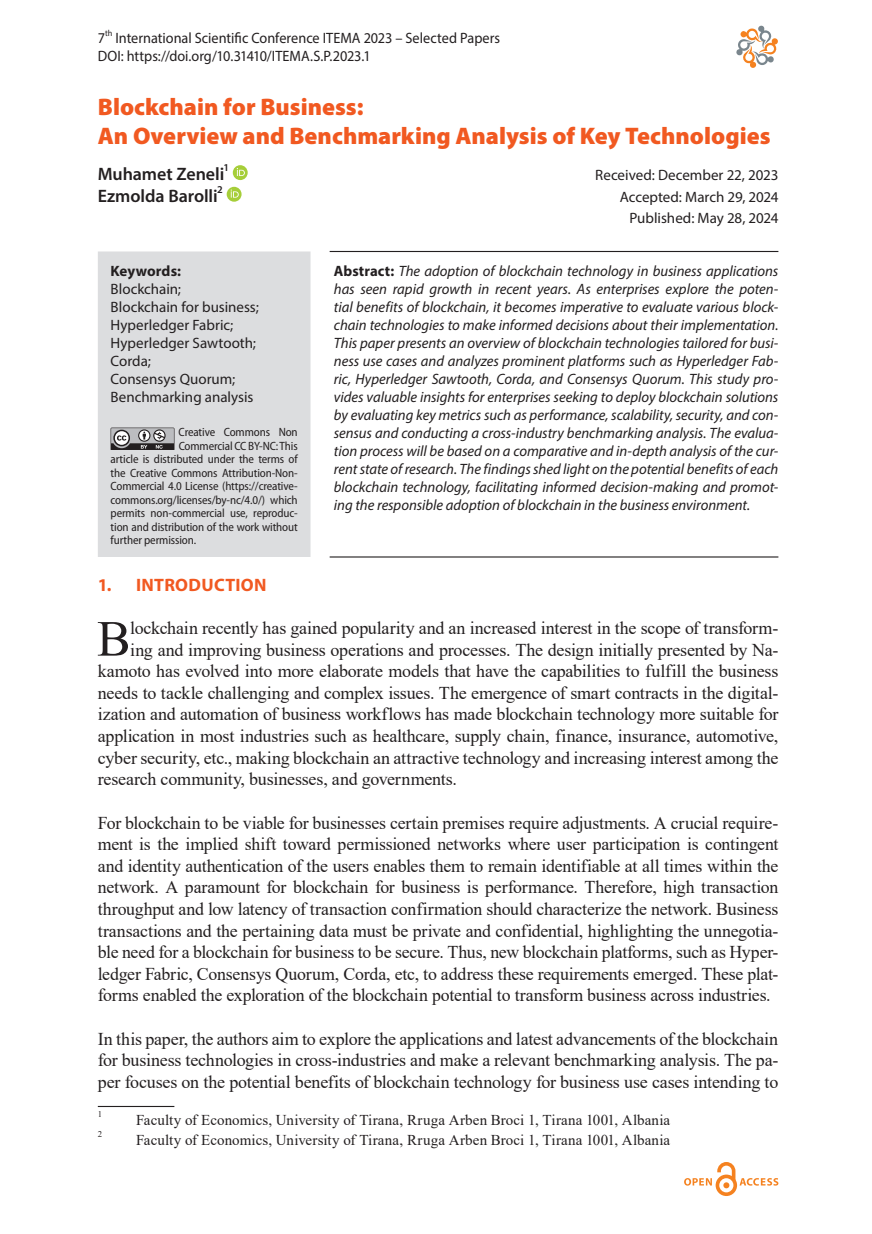
<style>
.page{position:relative;width:872px;height:1234px;background:#fff}
.page>*{position:absolute;margin:0;border:0;box-sizing:border-box;transform-origin:0 0}
.Normal_Prvi_pasus{font:50.55px "Times New Roman";color:#231f20}
.Naslov_1{font:900 24px/28.8px "Myriad Pro";color:#f15921}
.Normal_Prvi_pasus-2{font:18px/21.6px "Times New Roman";letter-spacing:-.01em;color:#231f20;text-align:justify}
.Autor{font:600 18px "Myriad Pro";letter-spacing:-.005em;color:#231f20}
.Naslov_2{font:700 18px "Myriad Pro";letter-spacing:.015em;color:#f15921}
.Abstract{font:italic 15px/18px "Myriad Pro";color:#231f20;text-align:justify}
.Fusnota_AUTOR{font:15px "Times New Roman";letter-spacing:.005em;color:#231f20}
.Keywords{font:15px "Myriad Pro";color:#231f20}
.Zaglavlje-1{font:15px "Myriad Pro";color:#231f20;scale:.95 1}
.Received{font:15px "Myriad Pro";letter-spacing:-.005em;color:#231f20}
.Keywords-2{font:700 15px "Myriad Pro";letter-spacing:.005em;color:#231f20}
.CCommons{font:semi-condensed 12px "Myriad Pro";letter-spacing:-.01em;color:#231f20}
.Autor-2{font:600 10.5px "Myriad Pro";color:#231f20}
.Zaglavlje-1-2{font:8.7px "Myriad Pro";color:#231f20;scale:.95 1}
.Fusnota_AUTOR-2{font:8.7px "Times New Roman";color:#231f20}
.s1{font-weight:700;font-style:normal}
</style>
<div class="page">
<svg style="left:684px;top:1162px;width:94px;height:33px"></svg>
<svg style="left:736px;top:26px;width:42px;height:42px"></svg>
<svg style="left:233px;top:165px;width:15px;height:15px"></svg>
<svg style="left:233px;top:165px;width:15px;height:15px"></svg>
<svg style="left:237px;top:168px;width:8px;height:8px"></svg>
<svg style="left:227px;top:187px;width:14px;height:14px"></svg>
<svg style="left:227px;top:187px;width:14px;height:15px"></svg>
<svg style="left:231px;top:189px;width:8px;height:8px"></svg>
<div style="left:98px;top:251px;width:212px;height:306px;background:#dcdddf"></div>
<hr style="left:330px;top:251px;width:448px;height:1px;background:#231f20">
<hr style="left:330px;top:556px;width:448px;height:1px;background:#231f20">
<svg style="left:111px;top:427px;width:63px;height:23px"></svg>
<hr style="left:98px;top:1105px;width:76px;height:1px;background:#231f20">
<p class="Zaglavlje-1-2" style="left:105px;top:28px;width:9px">th</p>
<p class="Zaglavlje-1" style="left:115px;top:29px;width:406px">International Scientific Conference ITEMA 2023 – Selected Papers</p>
<p class="Zaglavlje-1" style="left:98px;top:47px;width:289px">DOI: https://doi.org/10.31410/ITEMA.S.P.2023.1</p>
<p class="Naslov_1" style="left:98px;top:93px;width:674px">Blockchain for Business:<br>An Overview and Benchmarking Analysis of Key Technologies</p>
<p class="Autor" style="left:98px;top:162px;width:128px">Muhamet Zeneli</p>
<p class="Autor-2" style="left:223px;top:161px;width:7px">1</p>
<p class="Autor" style="left:98px;top:184px;width:121px">Ezmolda Barolli</p>
<p class="Autor-2" style="left:217px;top:182px;width:7px">2</p>
<p class="Zaglavlje-1" style="left:98px;top:29px;width:9px">7</p>
<p class="Received" style="left:595px;top:166px;width:185px">Received: December 22, 2023</p>
<p class="Received" style="left:620px;top:187px;width:160px">Accepted: March 29, 2024</p>
<p class="Received" style="left:629px;top:209px;width:150px">Published: May 28, 2024</p>
<p class="Abstract" style="left:334px;top:261px;width:446px"><span class="s1">Abstract:</span> The adoption of blockchain technology in business applications has seen rapid growth in recent years. As enterprises explore the poten&shy;tial benefits of blockchain, it becomes imperative to evaluate various block&shy;chain technologies to make informed decisions about their implementation.<br>This paper presents an overview of blockchain technologies tailored for busi&shy;ness use cases and analyzes prominent platforms such as Hyperledger Fab&shy;ric, Hyperledger Sawtooth, Corda, and Consensys Quorum. This study pro&shy;vides valuable insights for enterprises seeking to deploy blockchain solutions by evaluating key metrics such as performance, scalability, security, and con&shy;sensus and conducting a cross-industry benchmarking analysis. The evalua&shy;tion process will be based on a comparative and in-depth analysis of the cur&shy;rent state of research. The findings shed light on the potential benefits of each blockchain technology, facilitating informed decision-making and promot&shy;ing the responsible adoption of blockchain in the business environment.</p>
<p class="Keywords-2" style="left:111px;top:260px;width:72px">Keywords:</p>
<p class="Keywords" style="left:111px;top:279px;width:72px">Blockchain;</p>
<p class="Keywords" style="left:111px;top:297px;width:150px">Blockchain for business;</p>
<p class="Keywords" style="left:111px;top:315px;width:124px">Hyperledger Fabric;</p>
<p class="Keywords" style="left:111px;top:333px;width:147px">Hyperledger Sawtooth;</p>
<p class="Keywords" style="left:111px;top:351px;width:42px">Corda;</p>
<p class="Keywords" style="left:111px;top:369px;width:126px">Consensys Quorum;</p>
<p class="Keywords" style="left:111px;top:387px;width:144px">Benchmarking analysis</p>
<p class="CCommons" style="left:179px;top:425px;width:121px">Creative Commons Non</p>
<p class="CCommons" style="left:179px;top:439px;width:120px">Commercial CC BY-NC: This</p>
<p class="CCommons" style="left:111px;top:452px;width:189px">article is distributed under the terms of</p>
<p class="CCommons" style="left:111px;top:466px;width:189px">the Creative Commons Attribution-Non-</p>
<p class="CCommons" style="left:111px;top:479px;width:189px">Commercial 4.0 License (https://creative-</p>
<p class="CCommons" style="left:111px;top:493px;width:189px">commons.org/licenses/by-nc/4.0/) which</p>
<p class="CCommons" style="left:111px;top:506px;width:189px">permits non-commercial use, reproduc-</p>
<p class="CCommons" style="left:111px;top:520px;width:189px">tion and distribution of the work without</p>
<p class="CCommons" style="left:111px;top:533px;width:87px">further permission.</p>
<p class="Naslov_2" style="left:98px;top:573px;width:170px">1. INTRODUCTION</p>
<p class="Normal_Prvi_pasus" style="left:97px;top:603px;width:35px">B</p>
<p class="Normal_Prvi_pasus-2" style="left:130px;top:616px;width:649px">lockchain recently has gained popularity and an increased interest in the scope of transform-</p>
<p class="Normal_Prvi_pasus-2" style="left:130px;top:638px;width:649px">ing and improving business operations and processes. The design initially presented by Na-</p>
<p class="Normal_Prvi_pasus-2" style="left:98px;top:659px;width:682px">kamoto has evolved into more elaborate models that have the capabilities to fulfill the business</p>
<p class="Normal_Prvi_pasus-2" style="left:98px;top:681px;width:682px">needs to tackle challenging and complex issues. The emergence of smart contracts in the digital-</p>
<p class="Normal_Prvi_pasus-2" style="left:98px;top:703px;width:682px">ization and automation of business workflows has made blockchain technology more suitable for</p>
<p class="Normal_Prvi_pasus-2" style="left:98px;top:724px;width:682px">application in most industries such as healthcare, supply chain, finance, insurance, automotive,</p>
<p class="Normal_Prvi_pasus-2" style="left:98px;top:746px;width:682px">cyber security, etc., making blockchain an attractive technology and increasing interest among the</p>
<p class="Normal_Prvi_pasus-2" style="left:98px;top:767px;width:361px">research community, businesses, and governments.</p>
<p class="Normal_Prvi_pasus-2" style="left:98px;top:811px;width:682px">For blockchain to be viable for businesses certain premises require adjustments. A crucial require&shy;ment is the implied shift toward permissioned networks where user participation is contingent and identity authentication of the users enables them to remain identifiable at all times within the network. A paramount for blockchain for business is performance. Therefore, high transaction throughput and low latency of transaction confirmation should characterize the network. Business transactions and the pertaining data must be private and confidential, highlighting the unnegotia&shy;ble need for a blockchain for business to be secure. Thus, new blockchain platforms, such as Hyper&shy;ledger Fabric, Consensys Quorum, Corda, etc, to address these requirements emerged. These plat&shy;forms enabled the exploration of the blockchain potential to transform business across industries.</p>
<p class="Normal_Prvi_pasus-2" style="left:98px;top:1027px;width:682px">In this paper, the authors aim to explore the applications and latest advancements of the blockchain for business technologies in cross-industries and make a relevant benchmarking analysis. The pa&shy;per focuses on the potential benefits of blockchain technology for business use cases intending to</p>
<p class="Fusnota_AUTOR-2" style="left:98px;top:1107px;width:6px">1</p>
<p class="Fusnota_AUTOR" style="left:136px;top:1108px;width:535px">Faculty of Economics, University of Tirana, Rruga Arben Broci 1, Tirana 1001, Albania</p>
<p class="Fusnota_AUTOR-2" style="left:98px;top:1127px;width:6px">2</p>
<p class="Fusnota_AUTOR" style="left:136px;top:1128px;width:535px">Faculty of Economics, University of Tirana, Rruga Arben Broci 1, Tirana 1001, Albania</p>
</div>
